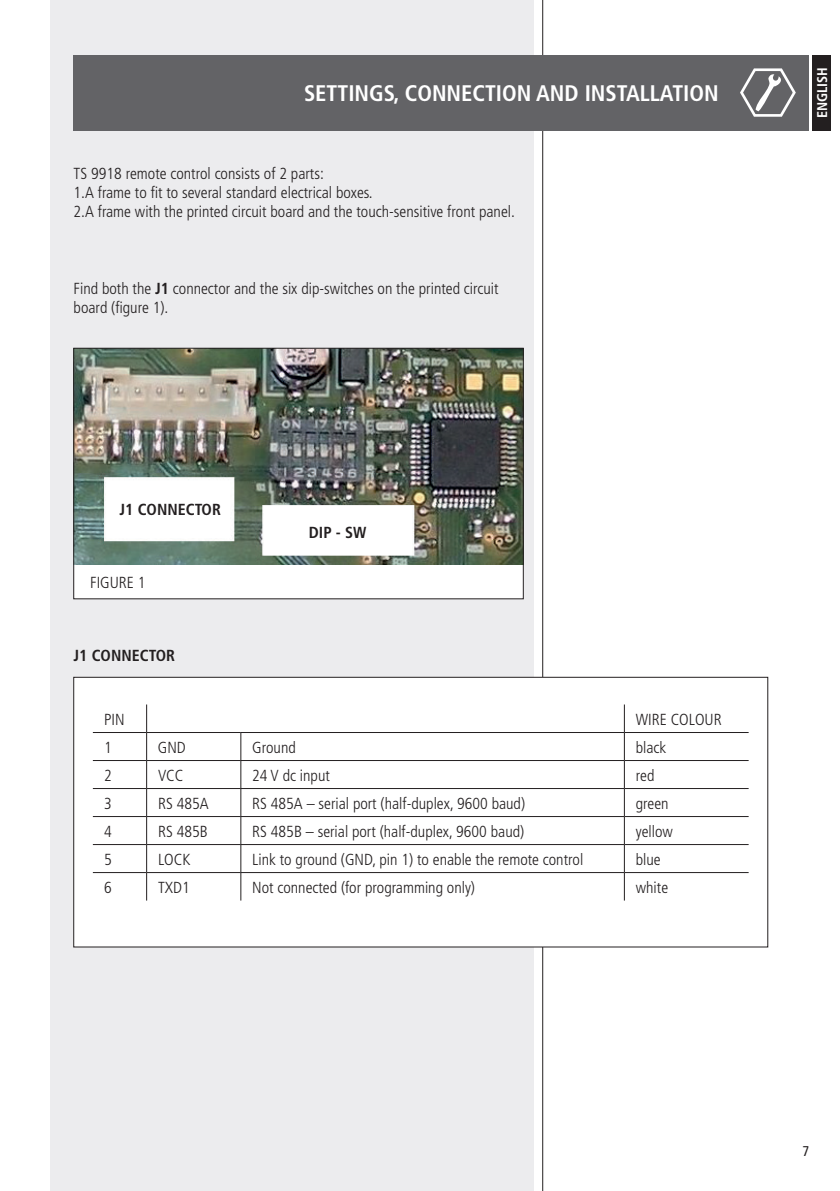
<style>
.page{position:relative;width:840px;height:1191px;background:#fff}
.page>*{position:absolute;margin:0;border:0;box-sizing:border-box;transform-origin:0 0}
.t1{font:700 condensed 22.6px "Frutiger LT Std";color:#fff}
.t2{font:300 condensed 16px/19.2px "Frutiger LT Std";color:#231f20}
.t3{font:700 condensed 16px "Frutiger LT Std";color:#231f20}
.t4{font:700 condensed 14px "Frutiger LT Std";color:#fff}
.t5{font:condensed 14px "Frutiger LT Std";color:#231f20}
.s1{font-weight:700}
</style>
<div class="page">
<div style="left:51px;top:0;width:482px;height:1191px;background:#ececee"></div>
<hr style="left:542px;top:0;width:1px;height:1191px;background:#231f20">
<div style="left:812px;top:55px;width:18px;height:75px;background:#231f20"></div>
<div style="left:74px;top:677px;width:693px;height:270px;background:#fff"></div>
<div style="left:74px;top:677px;width:693px;height:270px;border:1px solid #231f20"></div>
<div style="left:74px;top:55px;width:734px;height:75px;background:#636366"></div>
<svg style="left:740px;top:68px;width:56px;height:49px"></svg>
<div style="left:74px;top:348px;width:449px;height:251px;background:#fff"></div>
<img style="left:76px;top:350px;width:445px;height:214px">
<div style="left:74px;top:348px;width:449px;height:251px;border:1px solid #231f20"></div>
<div style="left:115px;top:486px;width:110px;height:45px;background:#fff"></div>
<div style="left:264px;top:509px;width:147px;height:45px;background:#fff"></div>
<hr style="left:93px;top:732px;width:53px;height:1px;background:#231f20">
<hr style="left:146px;top:732px;width:95px;height:1px;background:#231f20">
<hr style="left:241px;top:732px;width:383px;height:1px;background:#231f20">
<hr style="left:624px;top:732px;width:124px;height:1px;background:#231f20">
<hr style="left:93px;top:760px;width:53px;height:1px;background:#231f20">
<hr style="left:146px;top:760px;width:95px;height:1px;background:#231f20">
<hr style="left:241px;top:760px;width:383px;height:1px;background:#231f20">
<hr style="left:624px;top:760px;width:124px;height:1px;background:#231f20">
<hr style="left:93px;top:788px;width:53px;height:1px;background:#231f20">
<hr style="left:146px;top:788px;width:95px;height:1px;background:#231f20">
<hr style="left:241px;top:788px;width:383px;height:1px;background:#231f20">
<hr style="left:624px;top:788px;width:124px;height:1px;background:#231f20">
<hr style="left:93px;top:816px;width:53px;height:1px;background:#231f20">
<hr style="left:146px;top:816px;width:95px;height:1px;background:#231f20">
<hr style="left:241px;top:816px;width:383px;height:1px;background:#231f20">
<hr style="left:624px;top:816px;width:124px;height:1px;background:#231f20">
<hr style="left:93px;top:844px;width:53px;height:1px;background:#231f20">
<hr style="left:146px;top:844px;width:95px;height:1px;background:#231f20">
<hr style="left:241px;top:844px;width:383px;height:1px;background:#231f20">
<hr style="left:624px;top:844px;width:124px;height:1px;background:#231f20">
<hr style="left:93px;top:872px;width:53px;height:1px;background:#231f20">
<hr style="left:146px;top:872px;width:95px;height:1px;background:#231f20">
<svg style="left:146px;top:704px;width:1px;height:196px"></svg>
<hr style="left:241px;top:872px;width:383px;height:1px;background:#231f20">
<svg style="left:240px;top:732px;width:1px;height:168px"></svg>
<hr style="left:624px;top:872px;width:124px;height:1px;background:#231f20">
<svg style="left:623px;top:704px;width:1px;height:196px"></svg>
<h1 class="t1" style="left:304px;top:80px;width:416px">SETTINGS, CONNECTION AND INSTALLATION</h1>
<p class="t2" style="left:74px;top:164px;width:442px">TS 9918 remote control consists of 2 parts:<br>1.A frame to fit to several standard electrical boxes.<br>2.A frame with the printed circuit board and the touch-sensitive front panel.</p>
<p class="t2" style="left:74px;top:279px;width:426px">Find both the <span class="s1">J1</span> connector and the six dip-switches on the printed circuit board (figure 1).</p>
<p class="t3" style="left:119px;top:500px;width:103px">J1 CONNECTOR</p>
<p class="t2" style="left:90px;top:573px;width:57px">FIGURE 1</p>
<p class="t3" style="left:74px;top:646px;width:103px">J1 CONNECTOR</p>
<p class="t3" style="left:309px;top:522px;width:59px">DIP - SW</p>
<p class="t2" style="left:104px;top:709px;width:22px">PIN</p>
<p class="t2" style="left:635px;top:709px;width:87px">WIRE COLOUR</p>
<p class="t2" style="left:104px;top:737px;width:9px">1</p>
<p class="t2" style="left:158px;top:737px;width:29px">GND</p>
<p class="t2" style="left:252px;top:737px;width:45px">Ground</p>
<p class="t2" style="left:635px;top:737px;width:32px">black</p>
<p class="t2" style="left:104px;top:765px;width:9px">2</p>
<p class="t2" style="left:158px;top:765px;width:27px">VCC</p>
<p class="t2" style="left:252px;top:765px;width:79px">24 V dc input</p>
<p class="t2" style="left:635px;top:765px;width:20px">red</p>
<p class="t2" style="left:104px;top:793px;width:9px">3</p>
<p class="t2" style="left:158px;top:793px;width:52px">RS 485A</p>
<p class="t2" style="left:252px;top:793px;width:274px">RS 485A – serial port (half-duplex, 9600 baud)</p>
<p class="t2" style="left:635px;top:793px;width:34px">green</p>
<p class="t2" style="left:104px;top:821px;width:9px">4</p>
<p class="t2" style="left:158px;top:821px;width:51px">RS 485B</p>
<p class="t2" style="left:252px;top:821px;width:273px">RS 485B – serial port (half-duplex, 9600 baud)</p>
<p class="t2" style="left:635px;top:821px;width:39px">yellow</p>
<p class="t2" style="left:104px;top:849px;width:9px">5</p>
<p class="t2" style="left:158px;top:849px;width:34px">LOCK</p>
<p class="t2" style="left:252px;top:849px;width:332px">Link to ground (GND, pin 1) to enable the remote control</p>
<p class="t2" style="left:635px;top:849px;width:26px">blue</p>
<p class="t2" style="left:104px;top:877px;width:9px">6</p>
<p class="t2" style="left:158px;top:877px;width:33px">TXD1</p>
<p class="t2" style="left:252px;top:877px;width:224px">Not connected (for programming only)</p>
<p class="t2" style="left:635px;top:877px;width:34px">white</p>
<p class="t4" style="left:813px;top:118px;width:53px;rotate:-90deg">ENGLISH</p>
<p class="t5" style="left:802px;top:1142px;width:8px">7</p>
</div>
